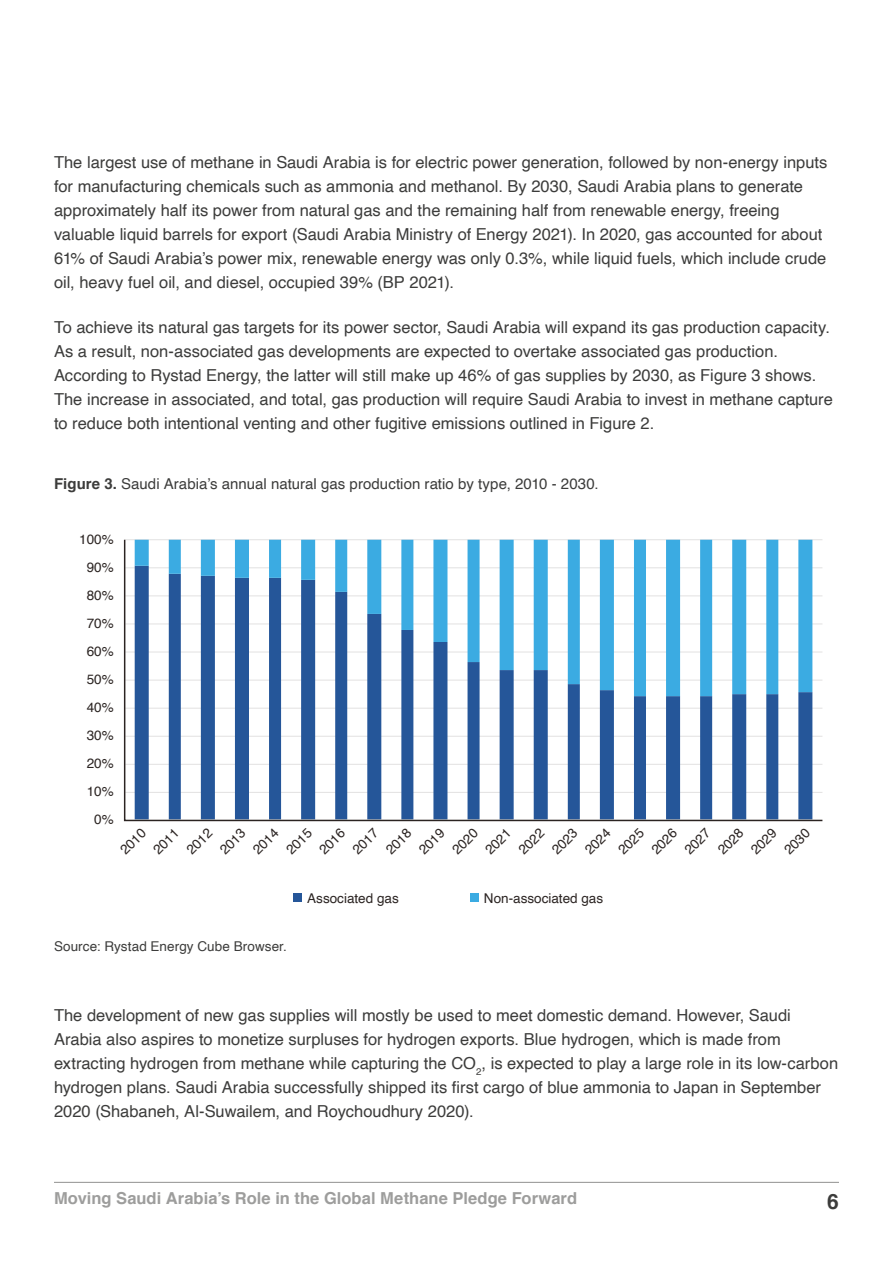
<style>
.page{position:relative;width:893px;height:1263px;background:#fff}
.page>*{position:absolute;margin:0;border:0;box-sizing:border-box;transform-origin:0 0}
.t1{font:700 21px "Helvetica";color:#3c3c3b}
.t2{font:16.5px/24px "Helvetica";color:#3c3c3b}
.t3{font:700 16.5px "Helvetica";letter-spacing:.005em;color:#9d9d9c}
.t4{font:15px "Helvetica";letter-spacing:.005em;color:#3c3c3b}
.t5{font:13.5px "Helvetica";color:#2b2422}
.t6{font:13.5px "Helvetica";letter-spacing:.005em;color:#3c3c3b}
.s1{font-weight:700}
</style>
<div class="page">
<hr style="left:54px;top:1182px;width:785px;height:1px;background:#9d9d9c">
<svg style="left:123px;top:539px;width:700px;height:283px"></svg>
<div style="left:294px;top:894px;width:8px;height:8px;background:#255699"></div>
<div style="left:470px;top:894px;width:9px;height:8px;background:#3babe2"></div>
<p class="t2" style="left:54px;top:150px;width:775px">The largest use of methane in Saudi Arabia is for electric power generation, followed by non-energy inputs for manufacturing chemicals such as ammonia and methanol. By 2030, Saudi Arabia plans to generate approximately half its power from natural gas and the remaining half from renewable energy, freeing valuable liquid barrels for export (Saudi Arabia Ministry of Energy 2021). In 2020, gas accounted for about 61% of Saudi Arabia’s power mix, renewable energy was only 0.3%, while liquid fuels, which include crude oil, heavy fuel oil, and diesel, occupied 39% (BP 2021).</p>
<p class="t2" style="left:54px;top:316px;width:780px">To achieve its natural gas targets for its power sector, Saudi Arabia will expand its gas production capacity.<br>As a result, non-associated gas developments are expected to overtake associated gas production.<br>According to Rystad Energy, the latter will still make up 46% of gas supplies by 2030, as Figure 3 shows.<br>The increase in associated, and total, gas production will require Saudi Arabia to invest in methane capture to reduce both intentional venting and other fugitive emissions outlined in Figure 2.</p>
<p class="t4" style="left:54px;top:472px;width:546px"><span class="s1">Figure 3.</span> Saudi Arabia’s annual natural gas production ratio by type, 2010 - 2030.</p>
<p class="t5" style="left:79px;top:529px;width:36px">100%</p>
<p class="t5" style="left:87px;top:557px;width:29px">90%</p>
<p class="t5" style="left:87px;top:585px;width:29px">80%</p>
<p class="t5" style="left:87px;top:613px;width:29px">70%</p>
<p class="t5" style="left:87px;top:641px;width:29px">60%</p>
<p class="t5" style="left:87px;top:669px;width:29px">50%</p>
<p class="t5" style="left:87px;top:697px;width:29px">40%</p>
<p class="t5" style="left:87px;top:725px;width:29px">30%</p>
<p class="t5" style="left:87px;top:753px;width:29px">20%</p>
<p class="t5" style="left:87px;top:781px;width:29px">10%</p>
<p class="t5" style="left:94px;top:809px;width:21px">0%</p>
<p class="t5" style="left:115px;top:845px;width:32px;rotate:-45deg">2010</p>
<p class="t5" style="left:148px;top:845px;width:32px;rotate:-45deg">2011</p>
<p class="t5" style="left:181px;top:845px;width:32px;rotate:-45deg">2012</p>
<p class="t5" style="left:215px;top:845px;width:32px;rotate:-45deg">2013</p>
<p class="t5" style="left:248px;top:845px;width:32px;rotate:-45deg">2014</p>
<p class="t5" style="left:281px;top:845px;width:32px;rotate:-45deg">2015</p>
<p class="t5" style="left:314px;top:845px;width:32px;rotate:-45deg">2016</p>
<p class="t5" style="left:347px;top:845px;width:32px;rotate:-45deg">2017</p>
<p class="t5" style="left:381px;top:845px;width:32px;rotate:-45deg">2018</p>
<p class="t5" style="left:414px;top:845px;width:32px;rotate:-45deg">2019</p>
<p class="t5" style="left:447px;top:845px;width:32px;rotate:-45deg">2020</p>
<p class="t5" style="left:480px;top:845px;width:32px;rotate:-45deg">2021</p>
<p class="t5" style="left:513px;top:845px;width:32px;rotate:-45deg">2022</p>
<p class="t5" style="left:547px;top:845px;width:32px;rotate:-45deg">2023</p>
<p class="t5" style="left:580px;top:845px;width:32px;rotate:-45deg">2024</p>
<p class="t5" style="left:613px;top:845px;width:32px;rotate:-45deg">2025</p>
<p class="t5" style="left:646px;top:845px;width:32px;rotate:-45deg">2026</p>
<p class="t5" style="left:679px;top:845px;width:32px;rotate:-45deg">2027</p>
<p class="t5" style="left:713px;top:845px;width:32px;rotate:-45deg">2028</p>
<p class="t5" style="left:746px;top:845px;width:32px;rotate:-45deg">2029</p>
<p class="t5" style="left:779px;top:845px;width:32px;rotate:-45deg">2030</p>
<p class="t5" style="left:307px;top:887px;width:93px">Associated gas</p>
<p class="t5" style="left:484px;top:887px;width:121px">Non-associated gas</p>
<p class="t6" style="left:54px;top:936px;width:234px">Source: Rystad Energy Cube Browser.</p>
<p class="t2" style="left:54px;top:1004px;width:786px">The development of new gas supplies will mostly be used to meet domestic demand. However, Saudi Arabia also aspires to monetize surpluses for hydrogen exports. Blue hydrogen, which is made from extracting hydrogen from methane while capturing the CO<sub>2</sub>, is expected to play a large role in its low-carbon hydrogen plans. Saudi Arabia successfully shipped its first cargo of blue ammonia to Japan in September 2020 (Shabaneh, Al-Suwailem, and Roychoudhury 2020).</p>
<p class="t3" style="left:54px;top:1184px;width:525px">Moving Saudi Arabia’s Role in the Global Methane Pledge Forward</p>
<p class="t1" style="left:827px;top:1185px;width:13px">6</p>
</div>
